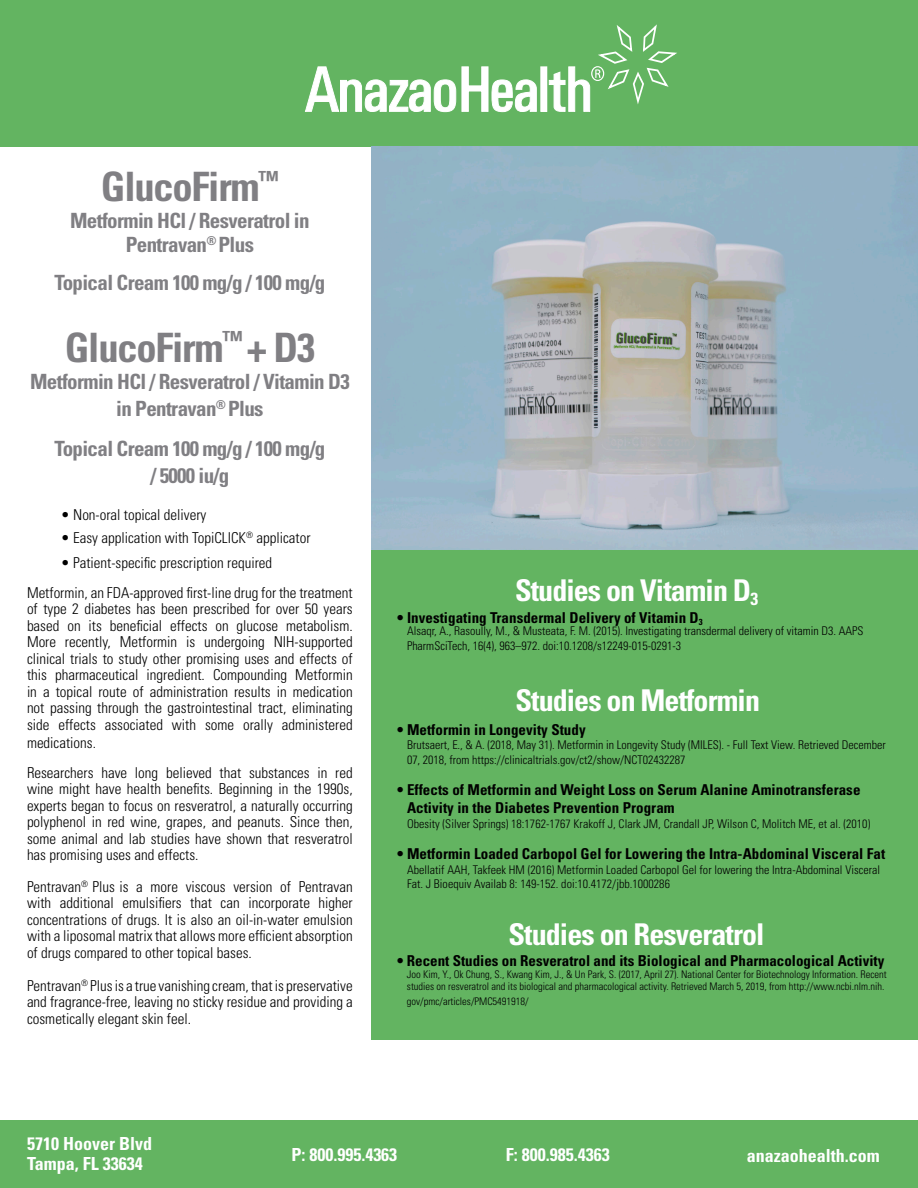
<style>
.page{position:relative;width:918px;height:1188px;background:#fff}
.page>*{position:absolute;margin:0;border:0;box-sizing:border-box;transform-origin:0 0}
.t1{font:700 condensed 40.5px "Univers LT Std";letter-spacing:-.03em;color:#807f83}
.t2{font:700 condensed 30px "Univers LT Std";letter-spacing:-.03em;color:#fff}
.t3{font:700 condensed 21px/27px "Univers LT Std";letter-spacing:-.03em;color:#807f83;text-align:center}
.t4{font:700 condensed 18px "Univers LT Std";color:#fff}
.t5{font:300 condensed 15px/16.5px "Univers LT Std";color:#000;text-align:justify}
.t6{font:700 condensed 15px/18px "Univers LT Std";letter-spacing:.005em;color:#000}
.t7{font:300 condensed 12px/14.4px "Univers LT Std";color:#000}
.t8{font:300 condensed 10.5px/12px "Univers LT Std";color:#000}
</style>
<div class="page">
<div style="left:372px;top:547px;width:546px;height:493px;background:#63b461"></div>
<div style="left:0;top:0;width:918px;height:146px;background:#63b461"></div>
<svg style="left:305px;top:66px;width:232px;height:47px"></svg>
<div style="left:541px;top:67px;width:6px;height:44px;background:#fff"></div>
<div style="left:540px;top:66px;width:7px;height:46px;border:1px solid #fff"></div>
<svg style="left:548px;top:24px;width:129px;height:88px"></svg>
<img style="left:372px;top:147px;width:546px;height:403px">
<div style="left:0;top:1120px;width:918px;height:68px;background:#63b461"></div>
<p class="t1" style="left:101px;top:162px;width:180px">GlucoFirm<sup>™</sup></p>
<p class="t3" style="left:70px;top:207px;width:241px">Metformin HCl / Resveratrol in</p>
<p class="t3" style="left:126px;top:231px;width:130px">Pentravan<sup>®</sup> Plus</p>
<p class="t3" style="left:54px;top:269px;width:273px">Topical Cream 100 mg/g / 100 mg/g</p>
<p class="t1" style="left:65px;top:322px;width:252px">GlucoFirm<sup>™</sup> + D3</p>
<p class="t3" style="left:30px;top:367px;width:321px">Metformin HCl / Resveratrol / Vitamin D3 in Pentravan<sup>®</sup> Plus</p>
<p class="t3" style="left:54px;top:435px;width:273px">Topical Cream 100 mg/g / 100 mg/g</p>
<p class="t3" style="left:150px;top:462px;width:80px">/ 5000 iu/g</p>
<p class="t5" style="left:61px;top:506px;width:147px">• Non-oral topical delivery</p>
<p class="t5" style="left:61px;top:530px;width:251px">• Easy application with TopiCLICK<sup>®</sup> applicator</p>
<p class="t5" style="left:61px;top:554px;width:213px">• Patient-specific prescription required</p>
<p class="t5" style="left:27px;top:584px;width:327px">Metformin, an FDA-approved first-line drug for the treatment of type 2 diabetes has been prescribed for over 50 years based on its beneficial effects on glucose metabolism.<br>More recently, Metformin is undergoing NIH-supported clinical trials to study other promising uses and effects of this pharmaceutical ingredient. Compounding Metformin in a topical route of administration results in medication not passing through the gastrointestinal tract, eliminating side effects associated with some orally administered</p>
<p class="t5" style="left:27px;top:734px;width:71px">medications.</p>
<p class="t5" style="left:27px;top:764px;width:327px">Researchers have long believed that substances in red wine might have health benefits. Beginning in the 1990s, experts began to focus on resveratrol, a naturally occurring polyphenol in red wine, grapes, and peanuts. Since then, some animal and lab studies have shown that resveratrol has promising uses and effects.</p>
<p class="t5" style="left:27px;top:878px;width:327px">Pentravan<sup>®</sup> Plus is a more viscous version of Pentravan with additional emulsifiers that can incorporate higher concentrations of drugs. It is also an oil-in-water emulsion with a liposomal matrix that allows more efficient absorption of drugs compared to other topical bases.</p>
<p class="t5" style="left:27px;top:977px;width:327px">Pentravan<sup>®</sup> Plus is a true vanishing cream, that is preservative and fragrance-free, leaving no sticky residue and providing a cosmetically elegant skin feel.</p>
<p class="t2" style="left:515px;top:572px;width:245px">Studies on Vitamin D<sub>3</sub></p>
<p class="t6" style="left:397px;top:609px;width:307px">• Investigating Transdermal Delivery of Vitamin D<sub>3</sub></p>
<p class="t7" style="left:407px;top:624px;width:458px">Alsaqr, A., Rasoully, M., &amp; Musteata, F. M. (2015). Investigating transdermal delivery of vitamin D3. AAPS<br>PharmSciTech, 16(4), 963–972. doi:10.1208/s12249-015-0291-3</p>
<p class="t2" style="left:515px;top:682px;width:246px">Studies on Metformin</p>
<p class="t6" style="left:397px;top:721px;width:190px">• Metformin in Longevity Study</p>
<p class="t7" style="left:407px;top:738px;width:480px">Brutsaert, E., &amp; A. (2018, May 31). Metformin in Longevity Study (MILES). - Full Text View. Retrieved December<br>07, 2018, from https://clinicaltrials.gov/ct2/show/NCT02432287</p>
<p class="t6" style="left:407px;top:781px;width:455px;text-indent:-10px">• Effects of Metformin and Weight Loss on Serum Alanine Aminotransferase<br>Activity in the Diabetes Prevention Program</p>
<p class="t7" style="left:407px;top:816px;width:465px">Obesity (Silver Springs) 18:1762-1767 Krakoff J, Clark JM, Crandall JP, Wilson C, Molitch ME, et al. (2010)</p>
<p class="t6" style="left:397px;top:845px;width:490px">• Metformin Loaded Carbopol Gel for Lowering the Intra-Abdominal Visceral Fat</p>
<p class="t7" style="left:407px;top:862px;width:475px">Abellatif AAH, Takfeek HM (2016) Metformin Loaded Carbopol Gel for lowering the Intra-Abdominal Visceral<br>Fat. J Bioequiv Availab 8: 149-152. doi:10.4172/jbb.1000286</p>
<p class="t2" style="left:509px;top:916px;width:258px">Studies on Resveratrol</p>
<p class="t6" style="left:397px;top:952px;width:489px">• Recent Studies on Resveratrol and its Biological and Pharmacological Activity</p>
<p class="t8" style="left:407px;top:968px;width:481px">Joo Kim, Y., Ok Chung, S., Kwang Kim, J., &amp; Un Park, S. (2017, April 27). National Center for Biotechnology Information. Recent studies on resveratrol and its biological and pharmacological activity. Retrieved March 5, 2019, from http://www.ncbi.nlm.nih.</p>
<p class="t8" style="left:407px;top:995px;width:123px">gov/pmc/articles/PMC5491918/</p>
<p class="t4" style="left:27px;top:1133px;width:126px">5710 Hoover Blvd</p>
<p class="t4" style="left:27px;top:1152px;width:117px">Tampa, FL 33634</p>
<p class="t4" style="left:291px;top:1144px;width:107px">P: 800.995.4363</p>
<p class="t4" style="left:506px;top:1144px;width:105px">F: 800.985.4363</p>
<p class="t4" style="left:747px;top:1145px;width:135px">anazaohealth.com</p>
</div>
